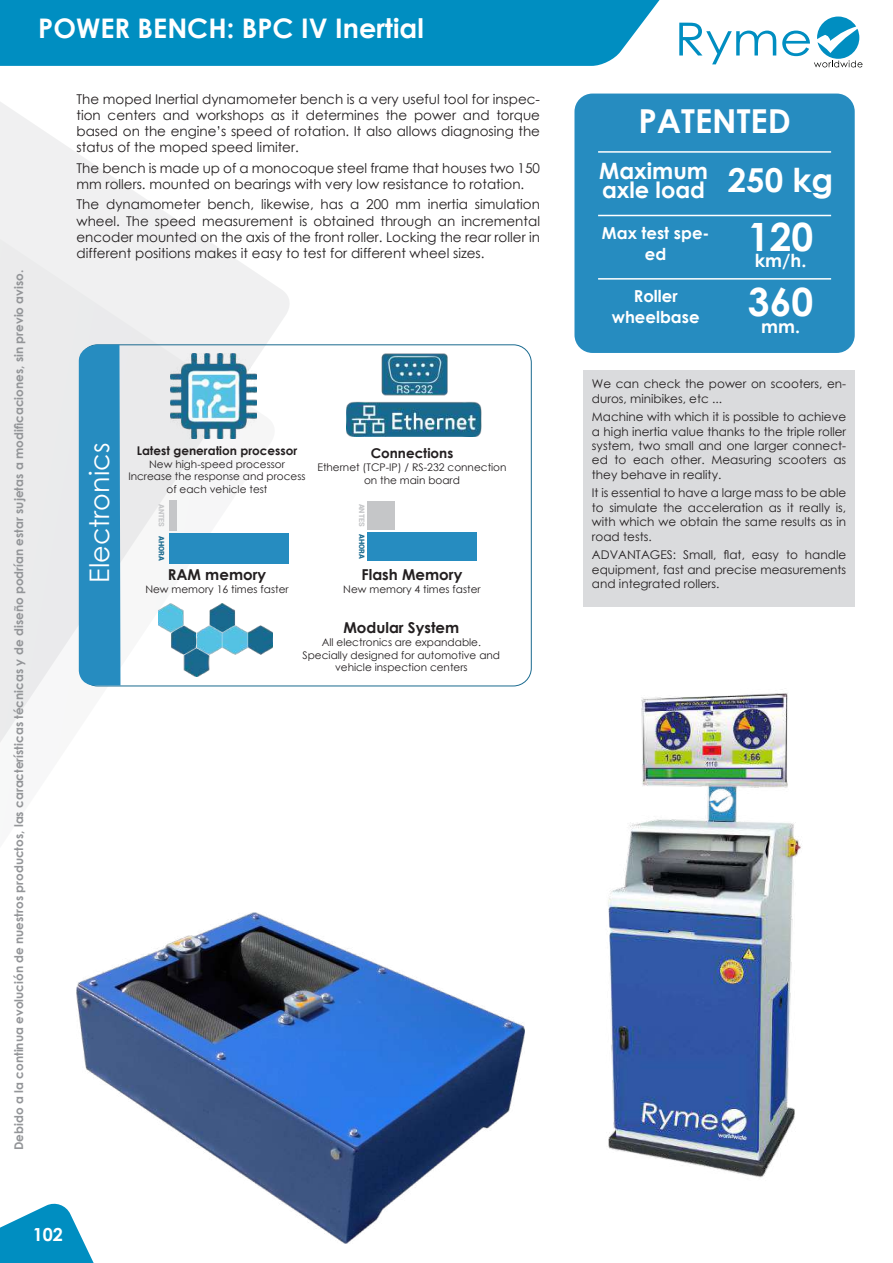
<style>
.page{position:relative;width:893px;height:1263px;background:#fff}
.page>*{position:absolute;margin:0;border:0;box-sizing:border-box;transform-origin:0 0}
.t1{font:700 39px "Century Gothic";color:#fff}
.t2{font:700 33px "Century Gothic";color:#fff}
.t3{font:700 27px "Century Gothic";color:#fff}
.t4{font:27px "Century Gothic";color:#fff}
.t5{font:700 22.5px/19.5px "Century Gothic";color:#fff}
.t6{font:700 18px "Century Gothic";color:#fff}
.t7{font:700 16.5px/21px "Century Gothic";color:#fff;text-align:center}
.t8{font:700 15px "Century Gothic";color:#231f20}
.t9{font:13.5px/16.2px "Century Gothic";color:#231f20;text-align:justify}
.t10{font:700 13.5px "Century Gothic";color:#231f20}
.t11{font:12px/14.4px "Century Gothic";color:#231f20;text-align:justify}
.t12{font:700 12px "Century Gothic";color:#939598}
.t13{font:700 12px "Century Gothic";color:#231f20}
.t14{font:10.5px/12.6px "Century Gothic";color:#231f20;text-align:center}
.t15{font:900 7.5px "Roboto";color:#c5c6c8}
.s1{color:#1a6a8f}
</style>
<div class="page">
<svg style="left:0;top:102px;width:296px;height:641px;fill:#f0f0f1"></svg>
<svg style="left:0;top:1203px;width:94px;height:60px"></svg>
<div style="left:0;top:0;width:660px;height:66px;background:#008ec1"></div>
<svg style="left:679px;top:23px;width:97px;height:41px"></svg>
<svg style="left:782px;top:17px;width:80px;height:50px"></svg>
<div style="left:574px;top:94px;width:281px;height:259px;background:#268cc0;border-radius:18px"></div>
<hr style="left:598px;top:278px;width:233px;height:2px;background:#fff">
<hr style="left:598px;top:215px;width:233px;height:1px;background:#fff">
<hr style="left:598px;top:151px;width:233px;height:2px;background:#fff">
<div style="left:583px;top:371px;width:272px;height:236px;background:#dadbdd"></div>
<img style="left:77px;top:913px;width:447px;height:331px">
<img style="left:608px;top:693px;width:193px;height:485px">
<div style="left:79px;top:345px;width:41px;height:340px;background:#268cc0"></div>
<div style="left:169px;top:500px;width:7px;height:31px;background:#c5c6c8"></div>
<div style="left:169px;top:533px;width:120px;height:31px;background:#268cc0"></div>
<div style="left:367px;top:501px;width:28px;height:29px;background:#c5c6c8"></div>
<div style="left:367px;top:532px;width:110px;height:29px;background:#268cc0"></div>
<img style="left:346px;top:353px;width:136px;height:83px">
<img style="left:171px;top:353px;width:85px;height:85px">
<img style="left:159px;top:604px;width:113px;height:72px">
<h3 class="t3" style="left:38px;top:7px;width:387px">POWER BENCH: BPC IV Inertial</h3>
<p class="t12" style="left:10px;top:1150px;width:882px;rotate:-90deg">Debido a la continua evolución de nuestros productos, las características técnicas y de diseño podrían estar sujetas a modificaciones, sin previo aviso.</p>
<p class="t9" style="left:77px;top:90px;width:465px">The moped Inertial dynamometer bench is a very useful tool for inspec&shy;tion centers and workshops as it determines the power and torque based on the engine’s speed of rotation. It also allows diagnosing the status of the moped speed limiter.</p>
<p class="t9" style="left:77px;top:160px;width:465px">The bench is made up of a monocoque steel frame that houses two 150 mm rollers. mounted on bearings with very low resistance to rotation.</p>
<p class="t9" style="left:77px;top:196px;width:465px">The dynamometer bench, likewise, has a 200 mm inertia simulation wheel. The speed measurement is obtained through an incremental encoder mounted on the axis of the front roller. Locking the rear roller in different positions makes it easy to test for different wheel sizes.</p>
<h3 class="t4" style="left:81px;top:583px;width:141px;rotate:-90deg">Electronics</h3>
<p class="t13" style="left:137px;top:441px;width:162px">Latest generation processor</p>
<p class="t14" style="left:128px;top:457px;width:179px">New high-speed processor<br>Increase the response and process of each vehicle test</p>
<p class="t10" style="left:371px;top:443px;width:84px">Connections</p>
<p class="t14" style="left:317px;top:461px;width:191px">Ethernet (TCP-IP) / RS-232 connection on the main board</p>
<p class="t15" style="left:167px;top:504px;width:58px;rotate:90deg">ANTES <span class="s1">AHORA</span></p>
<p class="t15" style="left:367px;top:504px;width:56px;rotate:90deg">ANTES <span class="s1">AHORA</span></p>
<p class="t8" style="left:168px;top:563px;width:100px">RAM memory</p>
<p class="t14" style="left:145px;top:582px;width:145px">New memory 16 times faster</p>
<p class="t8" style="left:362px;top:563px;width:102px">Flash Memory</p>
<p class="t14" style="left:343px;top:582px;width:139px">New memory 4 times faster</p>
<p class="t8" style="left:343px;top:616px;width:117px">Modular System</p>
<p class="t14" style="left:303px;top:636px;width:199px">All electronics are expandable.<br>Specially designed for automotive and vehicle inspection centers</p>
<h3 class="t6" style="left:33px;top:1221px;width:32px">102</h3>
<h2 class="t2" style="left:638px;top:96px;width:154px">PATENTED</h2>
<h3 class="t5" style="left:599px;top:160px;width:236px">Maximum<br>axle load <sup>250</sup> <sup>kg</sup></h3>
<h1 class="t1" style="left:748px;top:207px;width:67px">120</h1>
<h3 class="t6" style="left:755px;top:247px;width:53px">km/h.</h3>
<h1 class="t1" style="left:748px;top:272px;width:67px">360</h1>
<h3 class="t6" style="left:761px;top:312px;width:40px">mm.</h3>
<p class="t7" style="left:602px;top:222px;width:109px">Max test spe&shy;ed</p>
<p class="t7" style="left:612px;top:284px;width:89px">Roller wheelbase</p>
<p class="t11" style="left:592px;top:376px;width:256px">We can check the power on scooters, en&shy;duros, minibikes, etc ...</p>
<p class="t11" style="left:592px;top:409px;width:256px">Machine with which it is possible to achieve a high inertia value thanks to the triple roller system, two small and one larger connect&shy;ed to each other. Measuring scooters as they behave in reality.</p>
<p class="t11" style="left:592px;top:486px;width:256px">It is essential to have a large mass to be able to simulate the acceleration as it really is, with which we obtain the same results as in road tests.</p>
<p class="t11" style="left:592px;top:547px;width:256px">ADVANTAGES: Small, flat, easy to handle equipment, fast and precise measurements and integrated rollers.</p>
</div>
